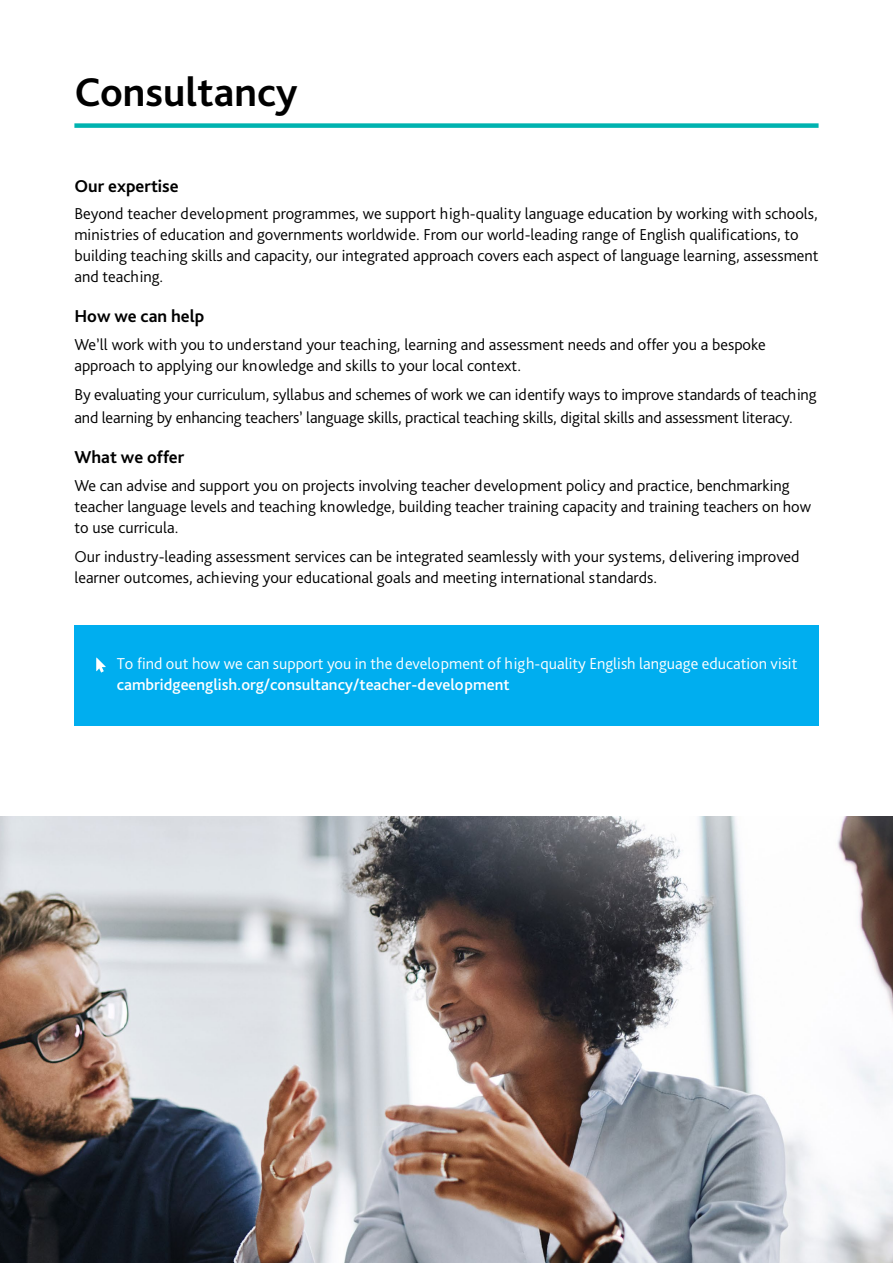
<style>
.page{position:relative;width:893px;height:1263px;background:#fff}
.page>*{position:absolute;margin:0;border:0;box-sizing:border-box;transform-origin:0 0}
.t1{font:700 42px "Bliss Pro";color:#000}
.t2{font:700 18px "Bliss Pro";color:#000}
.t3{font:300 16.5px/21px "Bliss Pro";color:#000}
.t4{font:300 16.5px/21px "Bliss Pro";color:#fff}
.s1{font-weight:500}
</style>
<div class="page">
<img style="left:0;top:816px;width:893px;height:447px">
<div style="left:74px;top:123px;width:745px;height:5px;background:#00b3b0"></div>
<div style="left:74px;top:625px;width:745px;height:101px;background:#00aeef"></div>
<svg style="left:96px;top:658px;width:10px;height:14px"></svg>
<h2 class="t1" style="left:74px;top:66px;width:225px">Consultancy</h2>
<p class="t2" style="left:74px;top:174px;width:106px">Our expertise</p>
<p class="t3" style="left:74px;top:202px;width:746px">Beyond teacher development programmes, we support high-quality language education by working with schools, ministries of education and governments worldwide. From our world-leading range of English qualifications, to building teaching skills and capacity, our integrated approach covers each aspect of language learning, assessment and teaching.</p>
<p class="t2" style="left:74px;top:305px;width:131px">How we can help</p>
<p class="t3" style="left:74px;top:333px;width:693px">We’ll work with you to understand your teaching, learning and assessment needs and offer you a bespoke approach to applying our knowledge and skills to your local context.</p>
<p class="t3" style="left:74px;top:383px;width:744px;line-height:22.5px">By evaluating your curriculum, syllabus and schemes of work we can identify ways to improve standards of teaching and learning by enhancing teachers’ language skills, practical teaching skills, digital skills and assessment literacy.</p>
<p class="t2" style="left:74px;top:446px;width:111px">What we offer</p>
<p class="t3" style="left:74px;top:474px;width:738px">We can advise and support you on projects involving teacher development policy and practice, benchmarking teacher language levels and teaching knowledge, building teacher training capacity and training teachers on how to use curricula.</p>
<p class="t3" style="left:74px;top:546px;width:727px">Our industry-leading assessment services can be integrated seamlessly with your systems, delivering improved learner outcomes, achieving your educational goals and meeting international standards.</p>
<p class="t4" style="left:117px;top:653px;width:682px">To find out how we can support you in the development of high-quality English language education visit <span class="s1">cambridgeenglish.org/consultancy/teacher-development</span></p>
</div>
